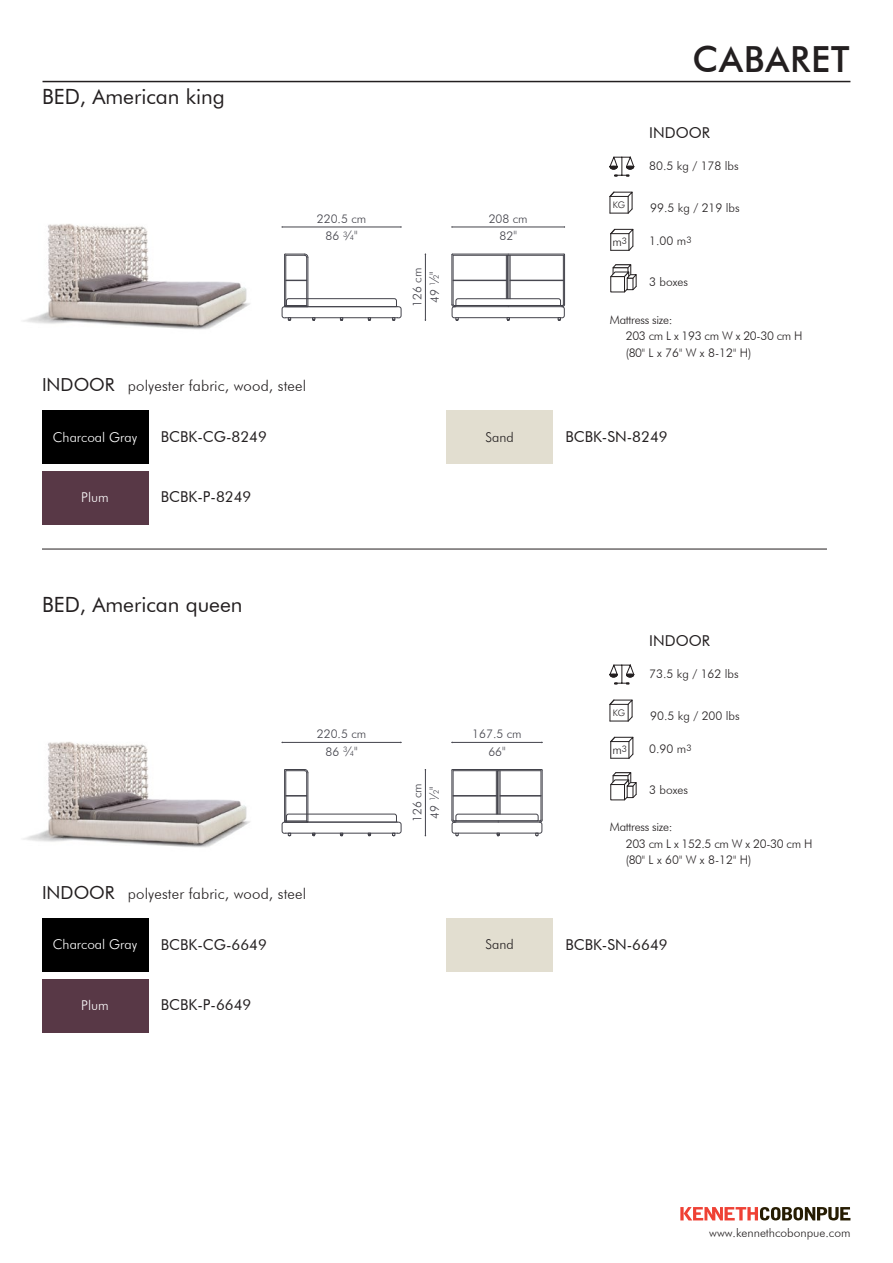
<style>
.page{position:relative;width:893px;height:1263px;background:#fff}
.page>*{position:absolute;margin:0;border:0;box-sizing:border-box;transform-origin:0 0}
.t1{font:500 36px "Futura BT";letter-spacing:.025em;color:#231f20}
.t2{font:21px "Futura BT";color:#231f20}
.t3{font:15px "Futura BT";color:#231f20}
.t4{font:300 15px "Futura BT";letter-spacing:.01em;color:#231f20}
.t5{font:300 13.5px "Futura BT";color:#fff}
.t6{font:300 13.5px "Futura BT";color:#231f20}
.t7{font:300 12px/16.5px "Futura BT";letter-spacing:-.025em;color:#231f20}
.t8{font:300 12px "Futura BT";color:#231f20}
.t9{font:300 12px/17.4px "Futura BT";color:#43434b;text-align:center}
.t10{font:300 9px "Futura BT";color:#231f20}
.s1{font-weight:400;font-size:18px}
.s2{font-size:13.2px}
.s3{font-size:7.5px}
.s4{font-size:9px}
</style>
<div class="page">
<svg style="left:680px;top:1207px;width:170px;height:13px"></svg>
<hr style="left:43px;top:81px;width:807px;height:1px;background:#231f20">
<hr style="left:42px;top:549px;width:785px;height:1px;background:#231f20">
<div style="left:42px;top:411px;width:106px;height:53px;background:#000"></div>
<div style="left:42px;top:471px;width:106px;height:53px;background:#583846"></div>
<div style="left:446px;top:411px;width:107px;height:53px;background:#e2ded0"></div>
<img style="left:23px;top:224px;width:227px;height:106px">
<img style="left:23px;top:742px;width:227px;height:106px">
<hr style="left:452px;top:254px;width:56px;height:1px;background:#43434b">
<hr style="left:453px;top:255px;width:55px;height:1px;background:#43434b">
<hr style="left:452px;top:255px;width:1px;height:50px;background:#43434b">
<hr style="left:453px;top:255px;width:1px;height:50px;background:#43434b">
<hr style="left:509px;top:255px;width:1px;height:44px;background:#43434b">
<hr style="left:510px;top:255px;width:1px;height:44px;background:#43434b">
<hr style="left:507px;top:255px;width:1px;height:44px;background:#43434b">
<hr style="left:506px;top:255px;width:1px;height:44px;background:#43434b">
<hr style="left:508px;top:254px;width:56px;height:1px;background:#43434b">
<hr style="left:508px;top:255px;width:55px;height:1px;background:#43434b">
<hr style="left:564px;top:255px;width:1px;height:50px;background:#43434b">
<hr style="left:563px;top:255px;width:1px;height:50px;background:#43434b">
<svg style="left:452px;top:298px;width:113px;height:23px"></svg>
<hr style="left:508px;top:305px;width:54px;height:1px;background:#43434b">
<hr style="left:453px;top:280px;width:53px;height:1px;background:#43434b">
<hr style="left:510px;top:280px;width:53px;height:1px;background:#43434b">
<hr style="left:454px;top:306px;width:54px;height:1px;background:#43434b">
<hr style="left:454px;top:305px;width:54px;height:1px;background:#43434b">
<svg style="left:282px;top:254px;width:119px;height:67px"></svg>
<hr style="left:425px;top:254px;width:1px;height:66px;background:#43434b">
<hr style="left:282px;top:227px;width:119px;height:1px;background:#43434b">
<hr style="left:452px;top:227px;width:113px;height:1px;background:#43434b">
<hr style="left:452px;top:769px;width:46px;height:1px;background:#43434b">
<hr style="left:453px;top:770px;width:45px;height:1px;background:#43434b">
<hr style="left:452px;top:770px;width:1px;height:50px;background:#43434b">
<hr style="left:453px;top:771px;width:1px;height:49px;background:#43434b">
<hr style="left:499px;top:771px;width:1px;height:43px;background:#43434b">
<hr style="left:500px;top:771px;width:1px;height:43px;background:#43434b">
<hr style="left:497px;top:771px;width:1px;height:43px;background:#43434b">
<hr style="left:496px;top:771px;width:1px;height:43px;background:#43434b">
<hr style="left:498px;top:769px;width:44px;height:1px;background:#43434b">
<hr style="left:498px;top:770px;width:43px;height:1px;background:#43434b">
<hr style="left:542px;top:770px;width:1px;height:50px;background:#43434b">
<hr style="left:541px;top:771px;width:1px;height:49px;background:#43434b">
<svg style="left:452px;top:814px;width:90px;height:22px"></svg>
<hr style="left:498px;top:821px;width:42px;height:1px;background:#43434b">
<hr style="left:453px;top:796px;width:43px;height:1px;background:#43434b">
<hr style="left:500px;top:796px;width:41px;height:1px;background:#43434b">
<hr style="left:453px;top:795px;width:43px;height:1px;background:#43434b">
<hr style="left:500px;top:795px;width:41px;height:1px;background:#43434b">
<hr style="left:454px;top:822px;width:44px;height:1px;background:#43434b">
<hr style="left:454px;top:821px;width:44px;height:1px;background:#43434b">
<svg style="left:282px;top:769px;width:119px;height:67px"></svg>
<hr style="left:425px;top:769px;width:1px;height:67px;background:#43434b">
<hr style="left:282px;top:742px;width:119px;height:1px;background:#43434b">
<hr style="left:452px;top:742px;width:90px;height:1px;background:#43434b">
<svg style="left:609px;top:156px;width:25px;height:20px"></svg>
<svg style="left:610px;top:228px;width:24px;height:23px"></svg>
<svg style="left:609px;top:191px;width:24px;height:23px"></svg>
<svg style="left:610px;top:264px;width:27px;height:29px"></svg>
<div style="left:42px;top:918px;width:106px;height:54px;background:#000"></div>
<div style="left:42px;top:979px;width:106px;height:53px;background:#583846"></div>
<div style="left:446px;top:918px;width:107px;height:54px;background:#e2ded0"></div>
<svg style="left:609px;top:664px;width:25px;height:20px"></svg>
<svg style="left:610px;top:736px;width:24px;height:23px"></svg>
<svg style="left:609px;top:699px;width:24px;height:23px"></svg>
<svg style="left:610px;top:772px;width:27px;height:29px"></svg>
<h2 class="t2" style="left:42px;top:84px;width:184px">BED, American king</h2>
<p class="t4" style="left:42px;top:376px;width:266px"><span class="s1">INDOOR</span> polyester fabric, wood, steel</p>
<p class="t5" style="left:53px;top:428px;width:86px">Charcoal Gray</p>
<p class="t3" style="left:161px;top:427px;width:108px">BCBK-CG-8249</p>
<h1 class="t1" style="left:692px;top:37px;width:159px">CABARET</h1>
<p class="t9" style="left:317px;top:210px;width:51px">220.5 cm<br>86 <sup>3</sup><span class="s2">⁄</span><span class="s3">4</span><span class="s2">"</span></p>
<p class="t9" style="left:489px;top:210px;width:41px">208 cm<br>82<span class="s2">"</span></p>
<p class="t9" style="left:408px;top:307px;width:41px;text-align:left;rotate:-90deg">126 cm<br>49 <sup>1</sup><span class="s2">⁄</span><span class="s3">2</span><span class="s2">"</span></p>
<p class="t10" style="left:613px;top:199px;width:14px">KG</p>
<p class="t3" style="left:649px;top:124px;width:62px">INDOOR</p>
<p class="t8" style="left:649px;top:158px;width:91px">80.5 kg / 178 lbs</p>
<p class="t8" style="left:650px;top:200px;width:91px">99.5 kg / 219 lbs</p>
<p class="t8" style="left:612px;top:234px;width:16px">m<span class="s4">3</span></p>
<p class="t8" style="left:649px;top:234px;width:44px">1.00 m<sup>3</sup></p>
<p class="t8" style="left:649px;top:274px;width:40px">3 boxes</p>
<p class="t7" style="left:626px;top:311px;width:178px;text-indent:-16px">Mattress size:<br>203 cm L x 193 cm W x 20-30 cm H (80" L x 76" W x 8-12" H)</p>
<p class="t6" style="left:485px;top:428px;width:30px">Sand</p>
<p class="t3" style="left:565px;top:427px;width:104px">BCBK-SN-8249</p>
<p class="t5" style="left:81px;top:489px;width:29px">Plum</p>
<p class="t3" style="left:161px;top:488px;width:92px">BCBK-P-8249</p>
<h2 class="t2" style="left:42px;top:592px;width:202px">BED, American queen</h2>
<p class="t4" style="left:42px;top:884px;width:266px"><span class="s1">INDOOR</span> polyester fabric, wood, steel</p>
<p class="t5" style="left:53px;top:936px;width:86px">Charcoal Gray</p>
<p class="t3" style="left:161px;top:935px;width:108px">BCBK-CG-6649</p>
<p class="t9" style="left:317px;top:725px;width:51px">220.5 cm<br>86 <sup>3</sup><span class="s2">⁄</span><span class="s3">4</span><span class="s2">"</span></p>
<p class="t9" style="left:472px;top:725px;width:51px">167.5 cm<br>66<span class="s2">"</span></p>
<p class="t9" style="left:408px;top:822px;width:41px;text-align:left;rotate:-90deg">126 cm<br>49 <sup>1</sup><span class="s2">⁄</span><span class="s3">2</span><span class="s2">"</span></p>
<p class="t10" style="left:613px;top:707px;width:14px">KG</p>
<p class="t3" style="left:649px;top:632px;width:62px">INDOOR</p>
<p class="t8" style="left:649px;top:666px;width:91px">73.5 kg / 162 lbs</p>
<p class="t8" style="left:650px;top:708px;width:91px">90.5 kg / 200 lbs</p>
<p class="t8" style="left:612px;top:742px;width:16px">m<span class="s4">3</span></p>
<p class="t8" style="left:649px;top:742px;width:44px">0.90 m<sup>3</sup></p>
<p class="t8" style="left:649px;top:782px;width:40px">3 boxes</p>
<p class="t7" style="left:626px;top:819px;width:188px;text-indent:-16px">Mattress size:<br>203 cm L x 152.5 cm W x 20-30 cm H (80" L x 60" W x 8-12" H)</p>
<p class="t6" style="left:485px;top:936px;width:30px">Sand</p>
<p class="t3" style="left:565px;top:935px;width:104px">BCBK-SN-6649</p>
<p class="t5" style="left:81px;top:997px;width:29px">Plum</p>
<p class="t3" style="left:161px;top:995px;width:92px">BCBK-P-6649</p>
<p class="t8" style="left:709px;top:1225px;width:143px">www.kennethcobonpue.com</p>
</div>
